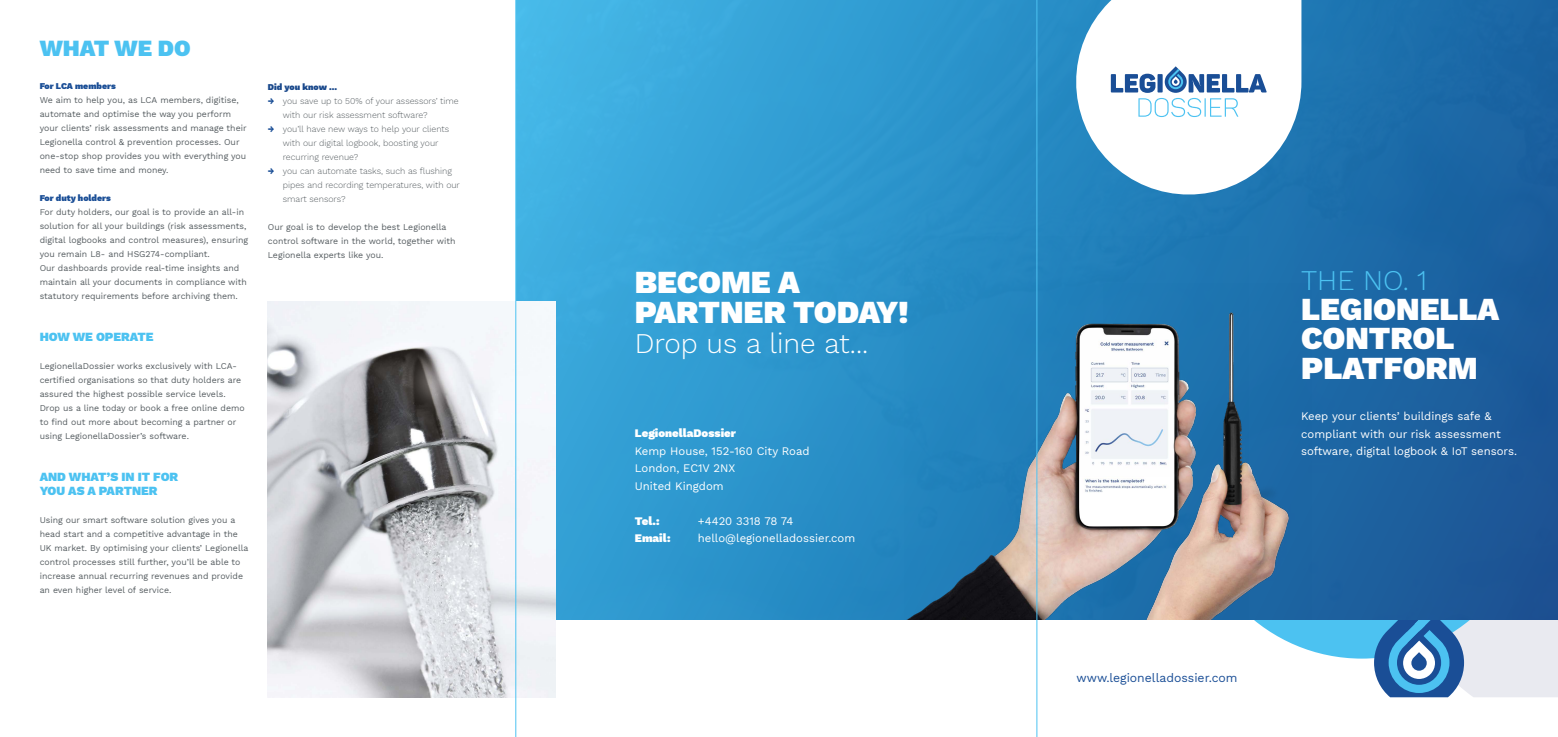
<style>
.page{position:relative;width:1558px;height:737px;background:#fff}
.page>*{position:absolute;margin:0;border:0;box-sizing:border-box;transform-origin:0 0}
.t1{font:900 31.5px/29.8px "Work Sans";color:#fff}
.t2{font:300 28px "Work Sans";color:#fff}
.t3{font:300 28px "Work Sans";color:#4cc2f1}
.t4{font:900 22.75px "Work Sans";color:#4cc2f1}
.t5{font:900 12.25px/14px "Work Sans";color:#4cc2f1}
.t6{font:12.25px "Work Sans";color:#1a4e96}
.t7{font:11.38px/17.5px "Work Sans";color:#fff}
.t8{font:900 11.38px "Work Sans";color:#fff}
.t9{font:8.75px/14px "Work Sans";color:#575e62}
.t10{font:300 8.75px/14px "Work Sans";color:#575e62}
.t11{font:900 8.75px "Work Sans";color:#1a4e96}
.t12{font:900 8.75px "Work Sans";color:#19488b}
.s1{font-weight:700;color:#1a4e96}
</style>
<div class="page">
<svg style="left:1254px;top:620px;width:304px;height:77px"></svg>
<img style="left:516px;top:0;width:1042px;height:620px">
<svg style="left:1065px;top:0;width:236px;height:205px"></svg>
<svg style="left:1111px;top:66px;width:155px;height:51px"></svg>
<img style="left:268px;top:302px;width:287px;height:395px">
<img style="left:1248px;top:284px;width:63px;height:336px">
<img style="left:904px;top:237px;width:344px;height:383px">
<hr style="left:1036px;top:0;width:1px;height:737px;background:#4cc2f1">
<hr style="left:515px;top:0;width:1px;height:737px;background:#4cc2f1">
<h3 class="t4" style="left:40px;top:31px;width:152px">WHAT WE DO</h3>
<p class="t11" style="left:40px;top:79px;width:78px">For LCA members</p>
<p class="t9" style="left:40px;top:93px;width:208px">We aim to help you, as LCA members, digitise, automate and optimise the way you perform your clients’ risk assessments and manage their Legionella control &amp; prevention processes. Our one-stop shop provides you with everything you need to save time and money.</p>
<p class="t11" style="left:40px;top:191px;width:73px">For duty holders</p>
<p class="t9" style="left:40px;top:205px;width:210px">For duty holders, our goal is to provide an all-in solution for all your buildings (risk assessments, digital logbooks and control measures), ensuring you remain L8- and HSG274-compliant.<br>Our dashboards provide real-time insights and maintain all your documents in compliance with statutory requirements before archiving them.</p>
<h3 class="t5" style="left:40px;top:329px;width:115px">HOW WE OPERATE</h3>
<p class="t9" style="left:40px;top:359px;width:206px">LegionellaDossier works exclusively with LCA&shy;certified organisations so that duty holders are assured the highest possible service levels.<br>Drop us a line today or book a free online demo to find out more about becoming a partner or using LegionellaDossier’s software.</p>
<h3 class="t5" style="left:40px;top:469px;width:140px">AND WHAT’S IN IT FOR<br>YOU AS A PARTNER</h3>
<p class="t9" style="left:40px;top:513px;width:210px">Using our smart software solution gives you a head start and a competitive advantage in the UK market. By optimising your clients’ Legionella control processes still further, you’ll be able to increase annual recurring revenues and provide an even higher level of service.</p>
<p class="t12" style="left:268px;top:80px;width:71px">Did you know ...</p>
<p class="t10" style="left:283px;top:93px;width:177px;text-indent:-15px"><span class="s1">→</span> you save up to 50% of your assessors’ time with our risk assessment software?</p>
<p class="t10" style="left:283px;top:121px;width:168px;text-indent:-15px"><span class="s1">→</span> you’ll have new ways to help your clients with our digital logbook, boosting your recurring revenue?</p>
<p class="t10" style="left:283px;top:163px;width:179px;text-indent:-15px"><span class="s1">→</span> you can automate tasks, such as flushing pipes and recording temperatures, with our smart sensors?</p>
<p class="t9" style="left:268px;top:219px;width:189px">Our goal is to develop the best Legionella control software in the world, together with<br>Legionella experts like you.</p>
<h1 class="t1" style="left:635px;top:266px;width:275px">BECOME A<br>PARTNER TODAY!</h1>
<h2 class="t2" style="left:635px;top:322px;width:235px">Drop us a line at...</h2>
<h3 class="t8" style="left:635px;top:424px;width:102px">LegionellaDossier</h3>
<h3 class="t7" style="left:635px;top:441px;width:176px">Kemp House, 152-160 City Road<br>London, EC1V 2NX<br>United Kingdom</h3>
<h3 class="t8" style="left:635px;top:512px;width:26px">Tel.:</h3>
<h3 class="t7" style="left:698px;top:511px;width:97px">+4420 3318 78 74</h3>
<h3 class="t8" style="left:635px;top:529px;width:37px">Email:</h3>
<h3 class="t7" style="left:698px;top:529px;width:159px">hello@legionelladossier.com</h3>
<h2 class="t3" style="left:1301px;top:259px;width:128px">THE NO. 1</h2>
<h1 class="t1" style="left:1301px;top:293px;width:200px">LEGIONELLA<br>CONTROL<br>PLATFORM</h1>
<h3 class="t7" style="left:1301px;top:407px;width:217px">Keep your clients’ buildings safe &amp; compliant with our risk assessment software, digital logbook &amp; IoT sensors.</h3>
<h3 class="t6" style="left:1076px;top:669px;width:162px">www.legionelladossier.com</h3>
</div>
